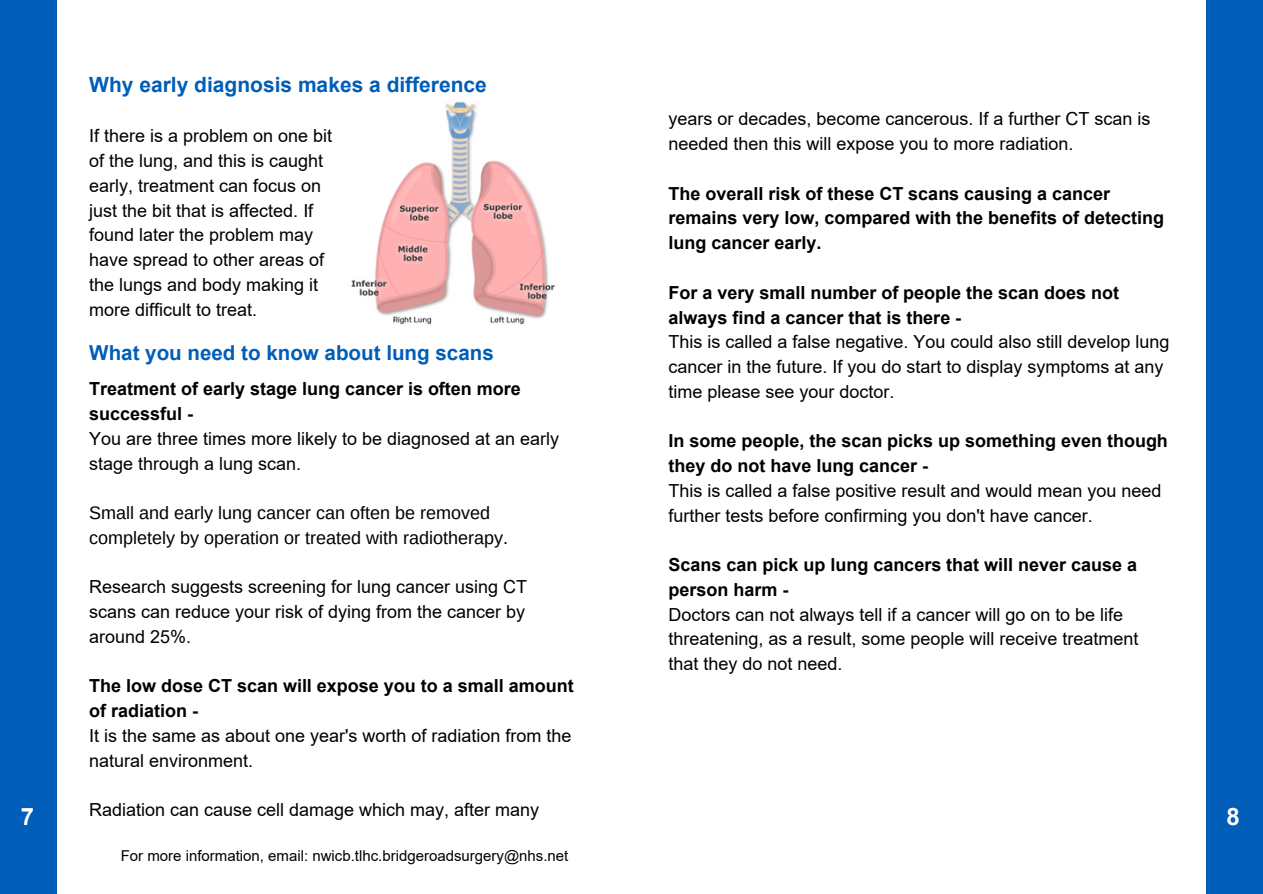
<style>
.page{position:relative;width:1263px;height:894px;background:#fff}
.page>*{position:absolute;margin:0;border:0;box-sizing:border-box;transform-origin:0 0}
.t1{font:700 24px "Arial";color:#fff}
.t2{font:700 21px "Arial";color:#005eb8}
.t3{font:700 20.55px "Arial";color:#005eb8}
.t4{font:18px/24.8px "Arial";color:#000}
.t5{font:700 18px/24.8px "Arial";color:#000}
.t6{font:18px/24.8px "Arimo";color:#000}
.t7{font:15px "Arial";color:#000}
</style>
<div class="page">
<div style="left:0;top:0;width:57px;height:893px;background:#005eb8"></div>
<div style="left:1206px;top:0;width:56px;height:893px;background:#005eb8"></div>
<img style="left:351px;top:101px;width:204px;height:224px">
<p class="t2" style="left:89px;top:73px;width:399px">Why early diagnosis makes a difference</p>
<p class="t4" style="left:89px;top:124px;width:244px">If there is a problem on one bit of the lung, and this is caught early, treatment can focus on just the bit that is affected. If found later the problem may have spread to other areas of the lungs and body making it more difficult to treat.</p>
<p class="t4" style="left:668px;top:107px;width:483px">years or decades, become cancerous. If a further CT scan is needed then this will expose you to more radiation.</p>
<p class="t5" style="left:668px;top:181px;width:497px">The overall risk of these CT scans causing a cancer remains very low, compared with the benefits of detecting lung cancer early.</p>
<p class="t5" style="left:668px;top:280px;width:452px">For a very small number of people the scan does not always find a cancer that is there -</p>
<p class="t4" style="left:668px;top:329px;width:502px">This is called a false negative. You could also still develop lung cancer in the future. If you do start to display symptoms at any time please see your doctor.</p>
<p class="t5" style="left:668px;top:428px;width:501px">In some people, the scan picks up something even though they do not have lung cancer -</p>
<p class="t4" style="left:668px;top:478px;width:494px">This is called a false positive result and would mean you need further tests before confirming you don't have cancer.</p>
<p class="t3" style="left:89px;top:341px;width:406px">What you need to know about lung scans</p>
<p class="t5" style="left:89px;top:376px;width:433px">Treatment of early stage lung cancer is often more successful -</p>
<p class="t4" style="left:89px;top:426px;width:471px">You are three times more likely to be diagnosed at an early stage through a lung scan.</p>
<p class="t6" style="left:89px;top:500px;width:420px">Small and early lung cancer can often be removed completely by operation or treated with radiotherapy.</p>
<p class="t4" style="left:89px;top:574px;width:439px;text-align:justify">Research suggests screening for lung cancer using CT scans can reduce your risk of dying from the cancer by around 25%.</p>
<p class="t5" style="left:89px;top:673px;width:486px">The low dose CT scan will expose you to a small amount of radiation -</p>
<p class="t4" style="left:89px;top:723px;width:484px">It is the same as about one year's worth of radiation from the natural environment.</p>
<p class="t4" style="left:89px;top:797px;width:451px">Radiation can cause cell damage which may, after many</p>
<p class="t5" style="left:668px;top:552px;width:470px">Scans can pick up lung cancers that will never cause a person harm -</p>
<p class="t4" style="left:668px;top:602px;width:471px">Doctors can not always tell if a cancer will go on to be life threatening, as a result, some people will receive treatment that they do not need.</p>
<p class="t1" style="left:21px;top:803px;width:15px">7</p>
<p class="t1" style="left:1226px;top:803px;width:15px">8</p>
<p class="t7" style="left:121px;top:847px;width:449px">For more information, email: nwicb.tlhc.bridgeroadsurgery@nhs.net</p>
</div>
